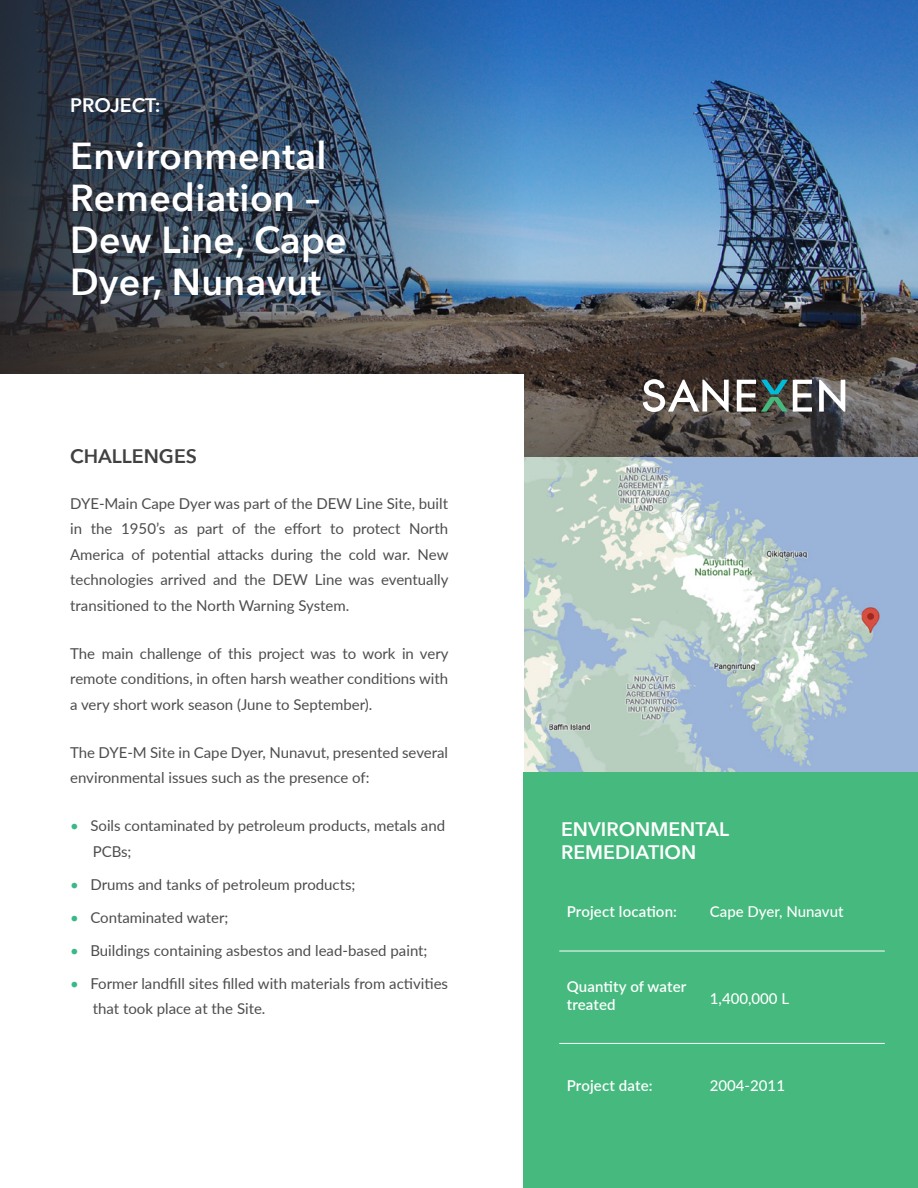
<style>
.page{position:relative;width:918px;height:1188px;background:#fff}
.page>*{position:absolute;margin:0;border:0;box-sizing:border-box;transform-origin:0 0}
.t1{font:600 37.5px/41.8px "Avenir Next";letter-spacing:.01em;color:#fff}
.t2{font:600 19.5px/23.4px "Avenir Next";color:#fff}
.t3{font:600 19.5px "Avenir Next";color:#414042}
.t4{font:15px/25.5px "Lato";color:#4d4d4f}
.t5{font:600 15px/18px "Lato";letter-spacing:.01em;color:#fff}
.t6{font:500 15px "Lato";color:#fff}
.s1{color:#38b987}
</style>
<div class="page">
<img style="left:524px;top:457px;width:394px;height:315px">
<img style="left:523px;top:0;width:395px;height:279px">
<img style="left:0;top:0;width:523px;height:279px">
<img style="left:0;top:279px;width:918px;height:178px">
<div style="left:0;top:374px;width:524px;height:814px;background:#fff"></div>
<div style="left:524px;top:772px;width:394px;height:416px;background:#45b97e"></div>
<hr style="left:559px;top:951px;width:326px;height:1px;background:#fff">
<hr style="left:559px;top:1043px;width:326px;height:1px;background:#fff">
<svg style="left:643px;top:379px;width:86px;height:33px"></svg>
<svg style="left:819px;top:380px;width:26px;height:32px"></svg>
<svg style="left:737px;top:380px;width:75px;height:32px"></svg>
<h2 class="t2" style="left:70px;top:93px;width:92px">PROJECT:</h2>
<h1 class="t1" style="left:70px;top:134px;width:278px">Environmental<br>Remediation –<br>Dew Line, Cape<br>Dyer, Nunavut</h1>
<h2 class="t3" style="left:70px;top:440px;width:128px">CHALLENGES</h2>
<p class="t4" style="left:70px;top:490px;width:380px;text-align:justify">DYE-Main Cape Dyer was part of the DEW Line Site, built in the 1950’s as part of the effort to protect North America of potential attacks during the cold war. New technologies arrived and the DEW Line was eventually transitioned to the North Warning System.</p>
<p class="t4" style="left:70px;top:640px;width:380px;text-align:justify">The main challenge of this project was to work in very remote conditions, in often harsh weather conditions with a very short work season (June to September).</p>
<p class="t4" style="left:70px;top:739px;width:379px">The DYE-M Site in Cape Dyer, Nunavut, presented several environmental issues such as the presence of:</p>
<p class="t4" style="left:93px;top:812px;width:354px;text-indent:-22px"><span class="s1">•</span> Soils contaminated by petroleum products, metals and<br>PCBs;</p>
<p class="t4" style="left:70px;top:871px;width:287px"><span class="s1">•</span> Drums and tanks of petroleum products;</p>
<p class="t4" style="left:70px;top:904px;width:160px"><span class="s1">•</span> Contaminated water;</p>
<p class="t4" style="left:70px;top:937px;width:359px"><span class="s1">•</span> Buildings containing asbestos and lead-based paint;</p>
<p class="t4" style="left:93px;top:970px;width:357px;text-indent:-22px"><span class="s1">•</span> Former landfill sites filled with materials from activities that took place at the Site.</p>
<h2 class="t2" style="left:561px;top:817px;width:170px">ENVIRONMENTAL<br>REMEDIATION</h2>
<p class="t5" style="left:567px;top:902px;width:112px">Project location:</p>
<p class="t6" style="left:710px;top:901px;width:135px">Cape Dyer, Nunavut</p>
<p class="t5" style="left:567px;top:977px;width:121px">Quantity of water treated</p>
<p class="t6" style="left:710px;top:988px;width:81px">1,400,000 L</p>
<p class="t5" style="left:567px;top:1076px;width:87px">Project date:</p>
<p class="t6" style="left:710px;top:1075px;width:77px">2004-2011</p>
</div>
